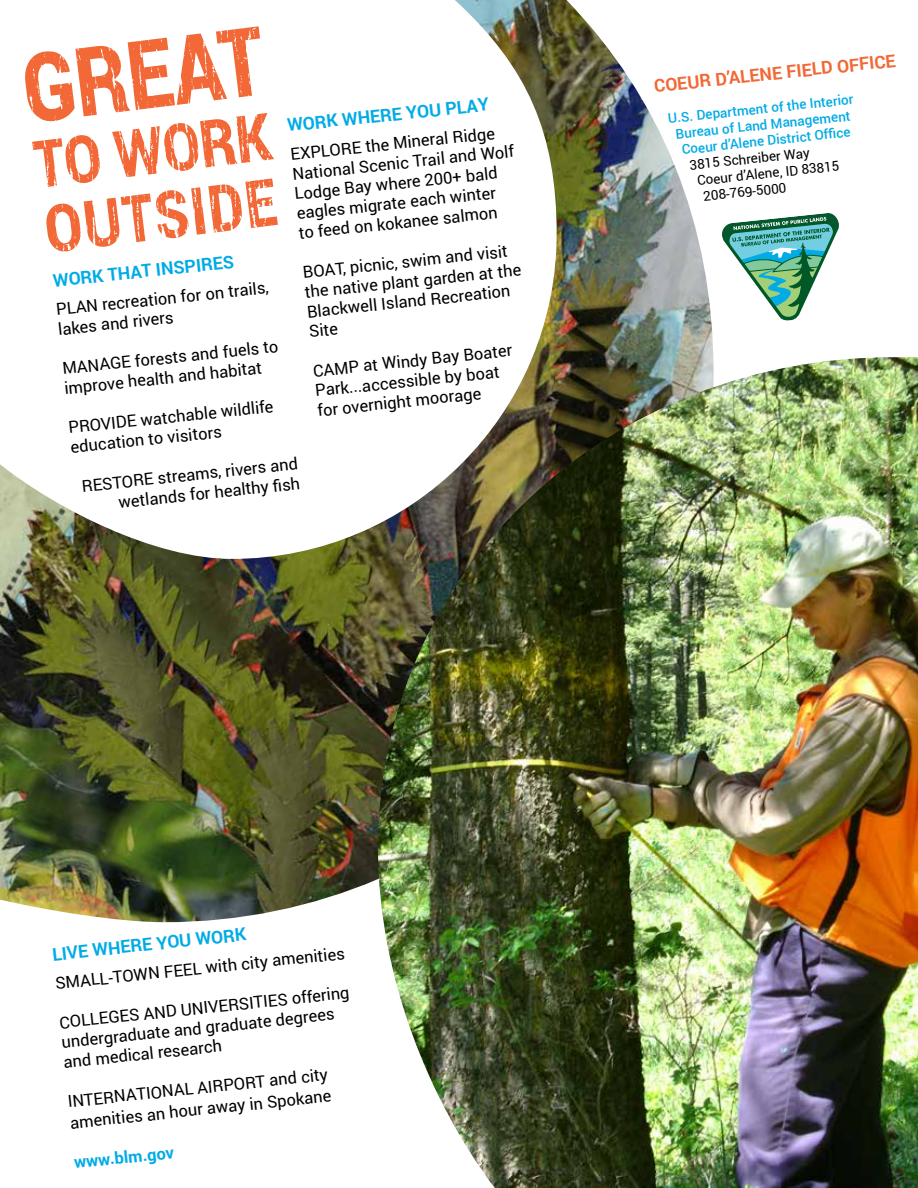
<style>
.page{position:relative;width:918px;height:1188px;background:#fff}
.page>*{position:absolute;margin:0;border:0;box-sizing:border-box;transform-origin:0 0}
.t1{font:700 17.55px "Roboto";color:#00abe6}
.t2{font:700 17.55px "Roboto";color:#f26836}
.t3{font:16.5px/19.8px "Roboto";color:#000}
.t4{font:700 16.5px "Roboto";color:#00abe6}
.t5{font:500 13.5px/16.2px "Roboto";color:#00abe6;text-align:center}
.t6{font:13.5px "Roboto";color:#000}
</style>
<div class="page">
<img style="left:0;top:0;width:714px;height:922px">
<img style="left:378px;top:357px;width:540px;height:831px">
<svg style="left:722px;top:213px;width:117px;height:108px"></svg>
<p class="t1" style="left:286px;top:113px;width:204px;rotate:-6deg">WORK WHERE YOU PLAY</p>
<p class="t3" style="left:289px;top:144px;width:224px;rotate:-6deg">EXPLORE the Mineral Ridge<br>National Scenic Trail and Wolf<br>Lodge Bay where 200+ bald eagles migrate each winter<br>to feed on kokanee salmon</p>
<p class="t3" style="left:302px;top:262px;width:219px;rotate:-6deg">BOAT, picnic, swim and visit the native plant garden at the<br>Blackwell Island Recreation<br>Site</p>
<p class="t3" style="left:312px;top:360px;width:202px;rotate:-6deg">CAMP at Windy Bay Boater<br>Park...accessible by boat for overnight moorage</p>
<p class="t1" style="left:52px;top:268px;width:183px;rotate:-6deg">WORK THAT INSPIRES</p>
<p class="t3" style="left:55px;top:299px;width:215px;rotate:-6deg">PLAN recreation for on trails, lakes and rivers</p>
<p class="t3" style="left:61px;top:358px;width:218px;rotate:-6deg">MANAGE forests and fuels to improve health and habitat</p>
<p class="t3" style="left:68px;top:417px;width:207px;rotate:-6deg">PROVIDE watchable wildlife education to visitors</p>
<p class="t3" style="left:81px;top:475px;width:219px;text-align:right;rotate:-6deg">RESTORE streams, rivers and wetlands for healthy fi sh</p>
<p class="t2" style="left:653px;top:74px;width:244px;rotate:-6deg">COEUR D’ALENE FIELD OFFICE</p>
<p class="t5" style="left:667px;top:110px;width:188px;rotate:-6deg">U.S. Department of the Interior<br>Bureau of Land Management<br>Coeur d’Alene District Offi ce</p>
<p class="t6" style="left:689px;top:156px;width:122px;rotate:-6deg">3815 Schreiber Way</p>
<p class="t6" style="left:696px;top:171px;width:144px;rotate:-6deg">Coeur d’Alene, ID 83815</p>
<p class="t6" style="left:702px;top:187px;width:85px;rotate:-6deg">208-769-5000</p>
<p class="t1" style="left:51px;top:942px;width:196px;rotate:-6deg">LIVE WHERE YOU WORK</p>
<p class="t3" style="left:54px;top:973px;width:292px;rotate:-6deg">SMALL-TOWN FEEL with city amenities</p>
<p class="t3" style="left:58px;top:1012px;width:293px;rotate:-6deg">COLLEGES AND UNIVERSITIES offering undergraduate and graduate degrees and medical research</p>
<p class="t3" style="left:67px;top:1090px;width:264px;line-height:21.6px;rotate:-6deg">INTERNATIONAL AIRPORT and city amenities an hour away in Spokane</p>
<p class="t4" style="left:73px;top:1151px;width:102px;rotate:-6deg">www.blm.gov</p>
</div>
